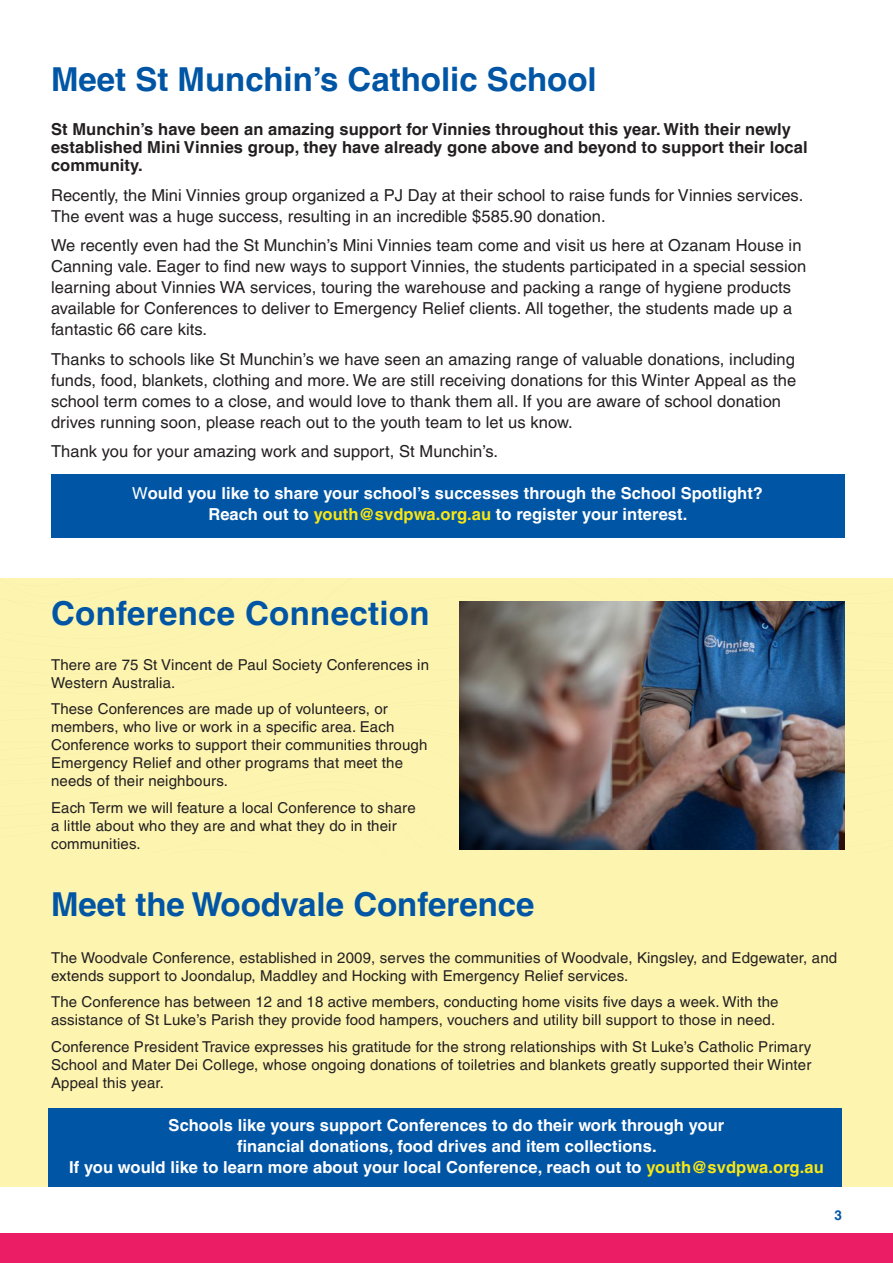
<style>
.page{position:relative;width:893px;height:1263px;background:#fff}
.page>*{position:absolute;margin:0;border:0;box-sizing:border-box;transform-origin:0 0}
.t1{font:700 33px "Helvetica LT Pro";color:#0155a5}
.Intro_bold{font:16.5px/21px "Helvetica LT Pro";letter-spacing:.005em;color:#231f20}
.Intro_bold-2{font:700 16.5px/21px "Helvetica LT Pro";letter-spacing:.005em;color:#fff;text-align:center}
.Intro_bold-3{font:700 16.5px/18px "Helvetica LT Pro";letter-spacing:.005em;color:#231f20}
.t2{font:15px/18px "Helvetica LT Pro";letter-spacing:.01em;color:#231f20}
.t3{font:700 13.5px "Helvetica LT Pro";color:#0155a5}
.s1{font-weight:400}
.s2{color:#f9e713}
</style>
<div class="page">
<div style="left:0;top:1233px;width:893px;height:30px;background:#eb1e65"></div>
<div style="left:0;top:578px;width:893px;height:608px;background:#fcf4af"></div>
<svg style="left:459px;top:809px;width:386px;height:41px"></svg>
<div style="left:51px;top:474px;width:793px;height:64px;background:#0155a5"></div>
<img style="left:459px;top:602px;width:385px;height:247px">
<div style="left:49px;top:1108px;width:793px;height:78px;background:#0155a5"></div>
<h1 class="t1" style="left:51px;top:59px;width:547px">Meet St Munchin’s Catholic School</h1>
<p class="Intro_bold-3" style="left:51px;top:120px;width:758px">St Munchin’s have been an amazing support for Vinnies throughout this year. With their newly established Mini Vinnies group, they have already gone above and beyond to support their local community.</p>
<p class="Intro_bold" style="left:51px;top:184px;width:754px">Recently, the Mini Vinnies group organized a PJ Day at their school to raise funds for Vinnies services.<br>The event was a huge success, resulting in an incredible $585.90 donation.</p>
<p class="Intro_bold" style="left:51px;top:235px;width:757px">We recently even had the St Munchin’s Mini Vinnies team come and visit us here at Ozanam House in Canning vale. Eager to find new ways to support Vinnies, the students participated in a special session learning about Vinnies WA services, touring the warehouse and packing a range of hygiene products available for Conferences to deliver to Emergency Relief clients. All together, the students made up a fantastic 66 care kits.</p>
<p class="Intro_bold" style="left:51px;top:348px;width:747px">Thanks to schools like St Munchin’s we have seen an amazing range of valuable donations, including funds, food, blankets, clothing and more. We are still receiving donations for this Winter Appeal as the school term comes to a close, and would love to thank them all. If you are aware of school donation drives running soon, please reach out to the youth team to let us know.</p>
<p class="Intro_bold" style="left:51px;top:441px;width:449px">Thank you for your amazing work and support, St Munchin’s.</p>
<p class="Intro_bold-2" style="left:132px;top:483px;width:632px"><span class="s1">W</span>ould you like to share your school’s successes through the School Spotlight?</p>
<p class="Intro_bold-2" style="left:208px;top:504px;width:480px">Reach out to <span class="s2">youth@svdpwa.org.au</span> to register your interest.</p>
<p class="t1" style="left:51px;top:594px;width:380px">Conference Connection</p>
<p class="t2" style="left:51px;top:656px;width:380px">There are 75 St Vincent de Paul Society Conferences in<br>Western Australia.</p>
<p class="t2" style="left:51px;top:700px;width:378px">These Conferences are made up of volunteers, or members, who live or work in a specific area. Each Conference works to support their communities through Emergency Relief and other programs that meet the needs of their neighbours.</p>
<p class="t2" style="left:51px;top:799px;width:366px">Each Term we will feature a local Conference to share a little about who they are and what they do in their communities.</p>
<h1 class="t1" style="left:51px;top:884px;width:485px">Meet the Woodvale Conference</h1>
<p class="t2" style="left:51px;top:948px;width:788px">The Woodvale Conference, established in 2009, serves the communities of Woodvale, Kingsley, and Edgewater, and extends support to Joondalup, Maddley and Hocking with Emergency Relief services.</p>
<p class="t2" style="left:51px;top:993px;width:729px">The Conference has between 12 and 18 active members, conducting home visits five days a week. With the assistance of St Luke’s Parish they provide food hampers, vouchers and utility bill support to those in need.</p>
<p class="t2" style="left:51px;top:1037px;width:762px;text-align:justify">Conference President Travice expresses his gratitude for the strong relationships with St Luke’s Catholic Primary School and Mater Dei College, whose ongoing donations of toiletries and blankets greatly supported their Winter Appeal this year.</p>
<p class="Intro_bold-2" style="left:69px;top:1115px;width:756px">Schools like yours support Conferences to do their work through your<br>financial donations, food drives and item collections.<br>If you would like to learn more about your local Conference, reach out to <span class="s2">youth@svdpwa.org.au</span></p>
<p class="t3" style="left:834px;top:1207px;width:9px">3</p>
</div>
